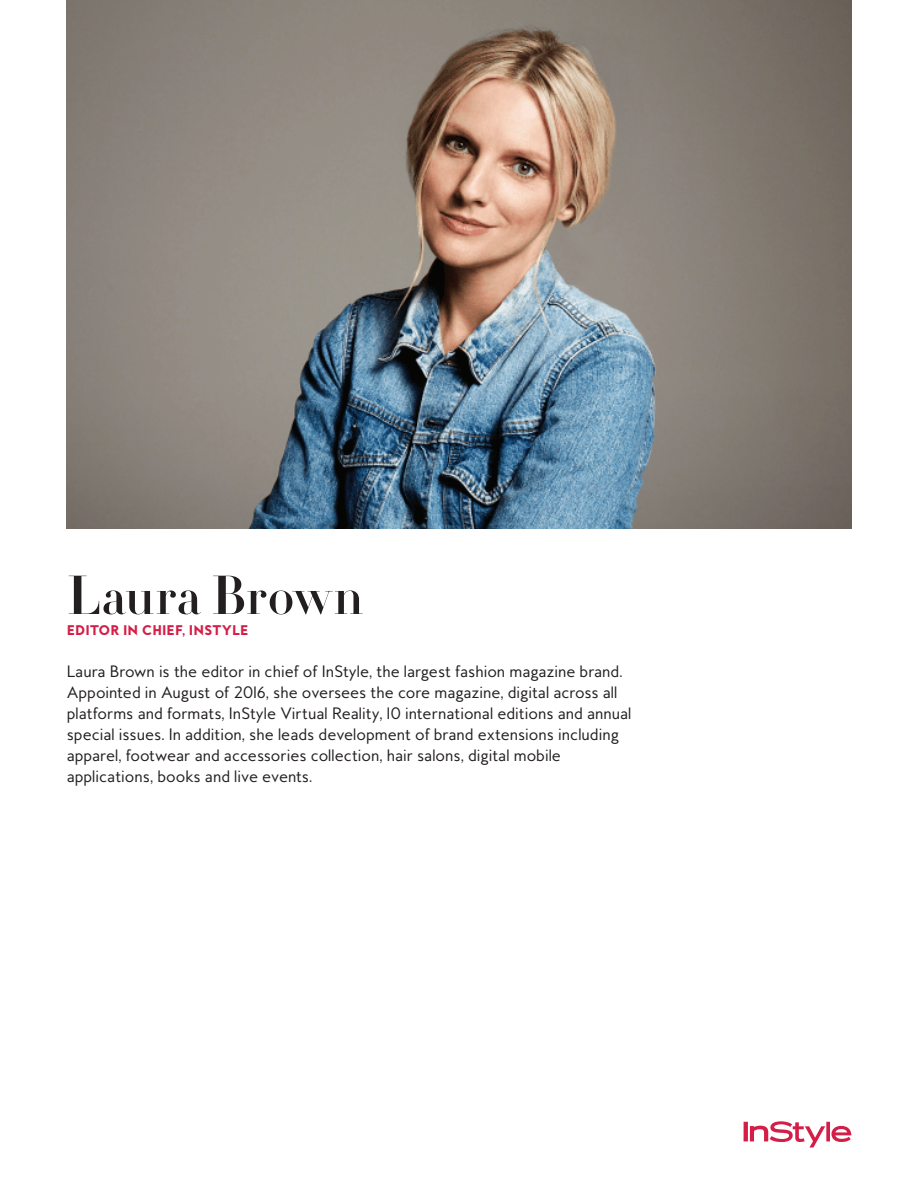
<style>
.page{position:relative;width:918px;height:1188px;background:#fff}
.page>*{position:absolute;margin:0;border:0;box-sizing:border-box;transform-origin:0 0}
.t1{font:700 54px "HTF Didot B42";letter-spacing:-.005em;color:#231f20}
.t2{font:15px/21px "MB Empire";color:#231f20}
.t3{font:800 12.75px "MB Empire";color:#d41e47}
</style>
<div class="page">
<img style="left:67px;top:0;width:784px;height:529px">
<svg style="left:744px;top:1121px;width:107px;height:27px"></svg>
<h1 class="t1" style="left:67px;top:555px;width:298px">Laura Brown</h1>
<p class="t3" style="left:67px;top:622px;width:183px">EDITOR IN CHIEF, INSTYLE</p>
<p class="t2" style="left:67px;top:661px;width:566px">Laura Brown is the editor in chief of InStyle, the largest fashion magazine brand.<br>Appointed in August of 2016, she oversees the core magazine, digital across all platforms and formats, InStyle Virtual Reality, 10 international editions and annual special issues. In addition, she leads development of brand extensions including apparel, footwear and accessories collection, hair salons, digital mobile applications, books and live events.</p>
</div>
